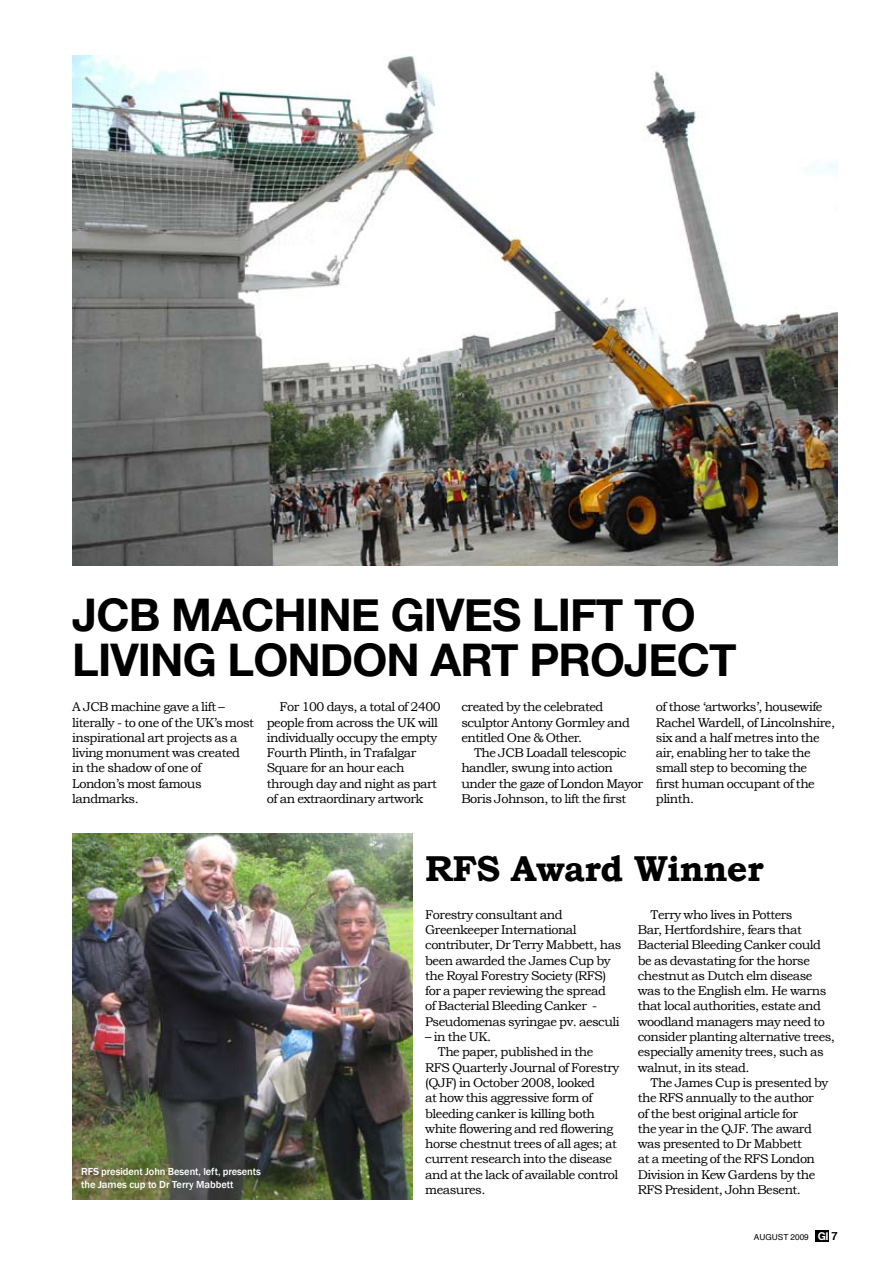
<style>
.page{position:relative;width:893px;height:1263px;background:#fff}
.page>*{position:absolute;margin:0;border:0;box-sizing:border-box;transform-origin:0 0}
.t1{font:700 45px/45px "Helvetica Neue";letter-spacing:-.02em;color:#000}
.t2{font:700 36px "Bookman Old Style";letter-spacing:-.02em;color:#000}
.t3{font:12.75px/15.3px "Bookman Old Style";letter-spacing:-.04em;color:#000}
.t4{font:500 10.5px/13.5px "Franklin Gothic";letter-spacing:-.005em;color:#fff}
.t5{font:8.25px "Helvetica";color:#000}
.s1{font-family:"Helvetica Neue";font-weight:700;font-size:10.8px;color:#fff}
.s2{font-weight:700;font-size:11.25px}
</style>
<div class="page">
<div style="left:816px;top:1230px;width:13px;height:11px;background:#000"></div>
<img style="left:72px;top:55px;width:766px;height:511px">
<img style="left:72px;top:833px;width:340px;height:366px">
<h1 class="t1" style="left:72px;top:591px;width:593px">JCB MACHINE GIVES LIFT TO<br>LIVING LON</h1>
<h1 class="t1" style="left:320px;top:636px;width:141px">DON ART</h1>
<h1 class="t1" style="left:529px;top:636px;width:32px">PRO</h1>
<h1 class="t1" style="left:624px;top:636px;width:113px">JECT</h1>
<p class="t3" style="left:72px;top:699px;width:183px">A JCB machine gave a lift – literally - to one of the UK’s most inspirational art projects as a living monument was created in the shadow of one of<br>London’s most famous landmarks.</p>
<p class="t3" style="left:267px;top:699px;width:175px;text-indent:13px">For 100 days, a total of 2400 people from across the UK will individually occupy the empty<br>Fourth Plinth, in Trafalgar<br>Square for an hour each through day and night as part of an extraordinary artwork</p>
<p class="t3" style="left:461px;top:699px;width:170px">created by the celebrated sculptor Antony Gormley and entitled One &amp; Other.</p>
<p class="t3" style="left:461px;top:745px;width:183px;text-indent:13px">The JCB Loadall telescopic handler, swung into action under the gaze of London Mayor<br>Boris Johnson, to lift the first</p>
<p class="t3" style="left:656px;top:699px;width:181px">of those ‘artworks’, housewife<br>Rachel Wardell, of Lincolnshire, six and a half metres into the air, enabling her to take the small step to becoming the<br>first human occupant of the plinth.</p>
<p class="t4" style="left:81px;top:1165px;width:181px">RFS president John Besent, left, presents the James cup to Dr Terry Mabbett</p>
<h2 class="t2" style="left:425px;top:847px;width:340px">RFS Award Winner</h2>
<p class="t3" style="left:425px;top:907px;width:198px">Forestry consultant and<br>Greenkeeper International contributer, Dr Terry Mabbett, has been awarded the James Cup by the Royal Forestry Society (RFS) for a paper reviewing the spread<br>of Bacterial Bleeding Canker -<br>Pseudomenas syringae pv. aesculi</p>
<p class="t3" style="left:425px;top:1029px;width:67px">– in the UK.</p>
<p class="t3" style="left:438px;top:1044px;width:157px">The paper, published in the</p>
<p class="t3" style="left:425px;top:1060px;width:196px">RFS Quarterly Journal of Forestry</p>
<p class="t3" style="left:425px;top:1075px;width:171px">(QJF) in October 2008, looked</p>
<p class="t3" style="left:425px;top:1090px;width:169px">at how this aggressive form of</p>
<p class="t3" style="left:425px;top:1105px;width:171px">bleeding canker is killing both</p>
<p class="t3" style="left:425px;top:1121px;width:190px">white flowering and red flowering</p>
<p class="t3" style="left:425px;top:1136px;width:193px">horse chestnut trees of all ages; at</p>
<p class="t3" style="left:425px;top:1151px;width:188px">current research into the disease</p>
<p class="t3" style="left:425px;top:1167px;width:195px">and at the lack of available control</p>
<p class="t3" style="left:425px;top:1182px;width:62px">measures.</p>
<p class="t3" style="left:638px;top:907px;width:199px;text-indent:13px">Terry who lives in Potters<br>Bar, Hertfordshire, fears that<br>Bacterial Bleeding Canker could be as devastating for the horse chestnut as Dutch elm disease was to the English elm. He warns that local authorities, estate and woodland managers may need to consider planting alternative trees, especially amenity trees, such as walnut, in its stead.</p>
<p class="t3" style="left:638px;top:1075px;width:192px;text-indent:13px">The James Cup is presented by the RFS annually to the author<br>of the best original article for<br>the year in the QJF. The award was presented to Dr Mabbett<br>at a meeting of the RFS London<br>Division in Kew Gardens by the<br>RFS President, John Besent.</p>
<p class="t5" style="left:754px;top:1231px;width:85px">AUGUST 2009 <span class="s1">GI</span> <span class="s2">7</span></p>
</div>
